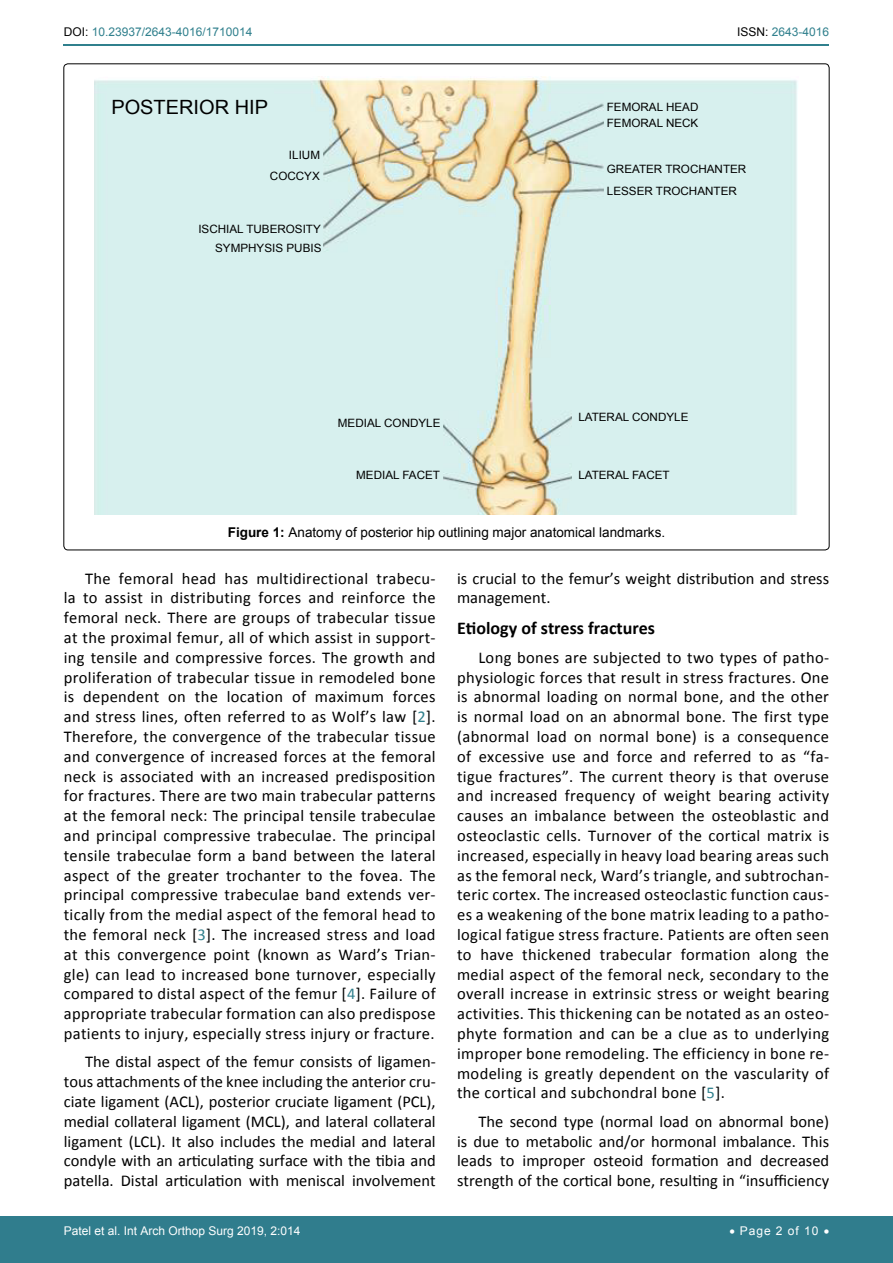
<style>
.page{position:relative;width:893px;height:1263px;background:#fff}
.page>*{position:absolute;margin:0;border:0;box-sizing:border-box;transform-origin:0 0}
.t1{font:19.65px "Arial";color:#000}
.t2{font:700 18px "Calibri";color:#000}
.t3{font:16.5px/19.8px "Calibri";color:#000;text-align:justify}
.t4{font:13.5px "Arial";color:#000}
.t5{font:12px "Arial";color:#fff}
.t6{font:12px "Arial";color:#30808d}
.t7{font:11.4px/21.6px "Arial";color:#000;text-align:right}
.s1{color:#000}
.s2{font-weight:700}
.s3{color:#30808d}
</style>
<div class="page">
<hr style="left:64px;top:44px;width:765px;height:2px;background:#30808d">
<div style="left:0;top:1217px;width:893px;height:46px;background:#307d8d"></div>
<img style="left:94px;top:76px;width:704px;height:439px">
<div style="left:572px;top:397px;width:134px;height:102px;background:#d7f0ee"></div>
<div style="left:604px;top:93px;width:148px;height:116px;background:#d7f0ee"></div>
<div style="left:319px;top:404px;width:123px;height:95px;background:#d7f0ee"></div>
<div style="left:179px;top:214px;width:143px;height:51px;background:#d7f0ee"></div>
<div style="left:258px;top:142px;width:64px;height:46px;background:#d7f0ee"></div>
<div style="left:108px;top:88px;width:166px;height:46px;background:#d7f0ee"></div>
<p class="t6" style="left:64px;top:24px;width:190px"><span class="s1">DOI:</span> 10.23937/2643-4016/1710014</p>
<p class="t6" style="left:737px;top:24px;width:94px"><span class="s1">ISSN:</span> 2643-4016</p>
<p class="t1" style="left:111px;top:94px;width:158px">POSTERIOR HIP</p>
<p class="t7" style="left:270px;top:144px;width:52px">ILIUM<br>COCCYX</p>
<p class="t7" style="left:198px;top:219px;width:125px;line-height:19.4px">ISCHIAL TUBEROSITY<br>SYMPHYSIS PUBIS</p>
<p class="t7" style="left:338px;top:413px;width:104px">MEDIAL CONDYLE</p>
<p class="t7" style="left:356px;top:464px;width:85px">MEDIAL FACET</p>
<p class="t7" style="left:607px;top:100px;width:93px;line-height:15.8px;text-align:left">FEMORAL HEAD<br>FEMORAL NECK</p>
<p class="t7" style="left:607px;top:158px;width:141px;line-height:22.2px;text-align:left">GREATER TROCHANTER<br>LESSER TROCHANTER</p>
<p class="t7" style="left:578px;top:406px;width:112px">LATERAL CONDYLE</p>
<p class="t7" style="left:578px;top:464px;width:93px">LATERAL FACET</p>
<p class="t4" style="left:228px;top:524px;width:439px"><span class="s2">Figure 1:</span> Anatomy of posterior hip outlining major anatomical landmarks.</p>
<p class="t3" style="left:64px;top:568px;width:373px;text-indent:21px">The femoral head has multidirectional trabecu&shy;la to assist in distributing forces and reinforce the femoral neck. There are groups of trabecular tissue at the proximal femur, all of which assist in support&shy;ing tensile and compressive forces. The growth and proliferation of trabecular tissue in remodeled bone is dependent on the location of maximum forces and stress lines, often referred to as Wolf’s law [<span class="s3">2</span>].<br>Therefore, the convergence of the trabecular tissue and convergence of increased forces at the femoral neck is associated with an increased predisposition for fractures. There are two main trabecular patterns at the femoral neck: The principal tensile trabeculae and principal compressive trabeculae. The principal tensile trabeculae form a band between the lateral aspect of the greater trochanter to the fovea. The principal compressive trabeculae band extends ver&shy;tically from the medial aspect of the femoral head to the femoral neck [<span class="s3">3</span>]. The increased stress and load at this convergence point (known as Ward’s Trian&shy;gle) can lead to increased bone turnover, especially compared to distal aspect of the femur [<span class="s3">4</span>]. Failure of appropriate trabecular formation can also predispose patients to injury, especially stress injury or fracture.</p>
<p class="t3" style="left:64px;top:1052px;width:373px;text-indent:21px">The distal aspect of the femur consists of ligamen&shy;tous attachments of the knee including the anterior cru&shy;ciate ligament (ACL), posterior cruciate ligament (PCL), medial collateral ligament (MCL), and lateral collateral ligament (LCL). It also includes the medial and lateral condyle with an articulating surface with the tibia and patella. Distal articulation with meniscal involvement</p>
<p class="t3" style="left:457px;top:568px;width:374px">is crucial to the femur’s weight distribution and stress management.</p>
<p class="t2" style="left:457px;top:617px;width:200px">Etiology of stress fractures</p>
<p class="t3" style="left:457px;top:647px;width:374px;text-indent:21px">Long bones are subjected to two types of patho&shy;physiologic forces that result in stress fractures. One is abnormal loading on normal bone, and the other is normal load on an abnormal bone. The first type (abnormal load on normal bone) is a consequence of excessive use and force and referred to as “fa&shy;tigue fractures”. The current theory is that overuse and increased frequency of weight bearing activity causes an imbalance between the osteoblastic and osteoclastic cells. Turnover of the cortical matrix is increased, especially in heavy load bearing areas such as the femoral neck, Ward’s triangle, and subtrochan&shy;teric cortex. The increased osteoclastic function caus&shy;es a weakening of the bone matrix leading to a patho&shy;logical fatigue stress fracture. Patients are often seen to have thickened trabecular formation along the medial aspect of the femoral neck, secondary to the overall increase in extrinsic stress or weight bearing activities. This thickening can be notated as an osteo&shy;phyte formation and can be a clue as to underlying improper bone remodeling. The efficiency in bone re&shy;modeling is greatly dependent on the vascularity of the cortical and subchondral bone [<span class="s3">5</span>].</p>
<p class="t3" style="left:457px;top:1111px;width:374px;text-indent:21px">The second type (normal load on abnormal bone) is due to metabolic and/or hormonal imbalance. This leads to improper osteoid formation and decreased strength of the cortical bone, resulting in “insufficiency</p>
<p class="t5" style="left:64px;top:1223px;width:238px">Patel et al. Int Arch Orthop Surg 2019, 2:014</p>
<p class="t5" style="left:729px;top:1223px;width:101px">• Page 2 of 10 •</p>
</div>
